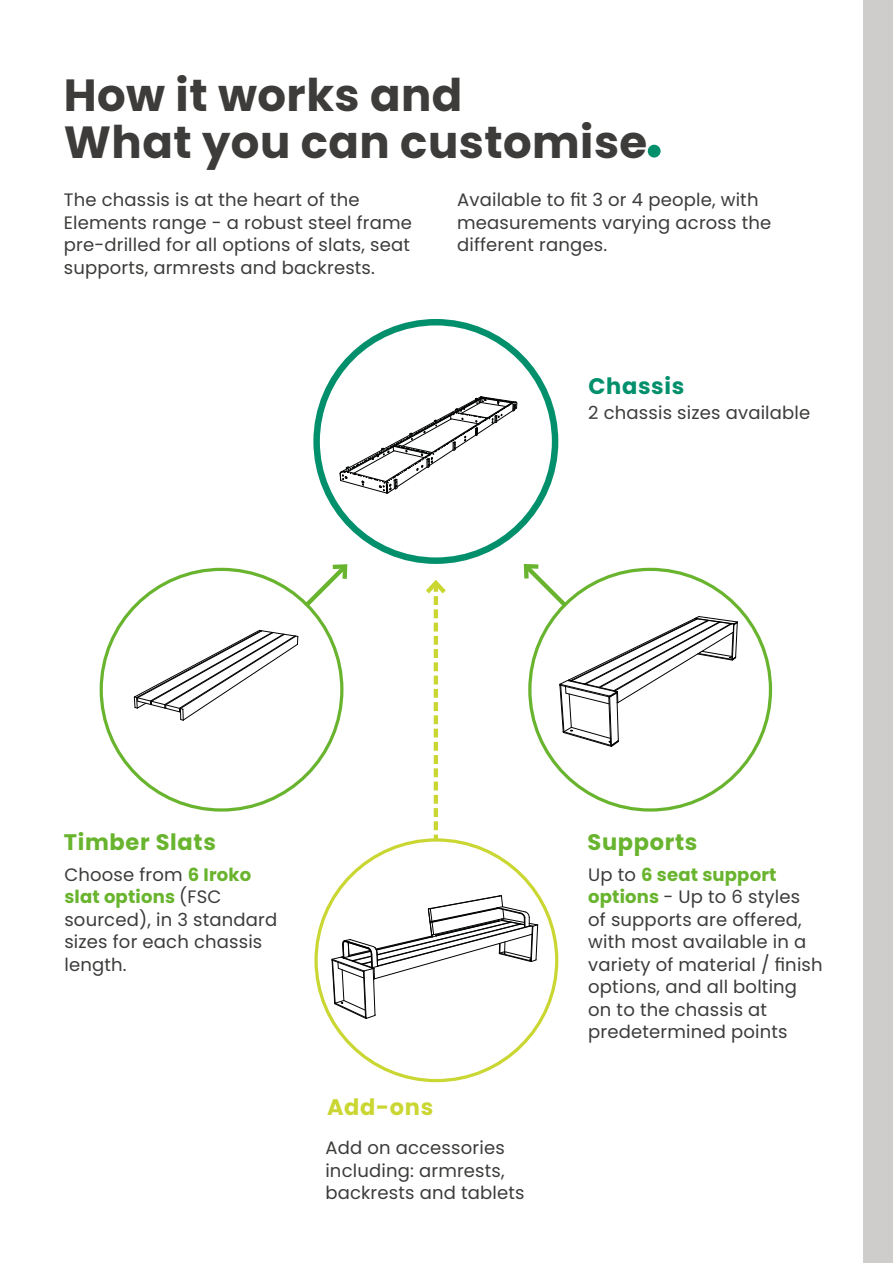
<style>
.page{position:relative;width:893px;height:1263px;background:#fff}
.page>*{position:absolute;margin:0;border:0;box-sizing:border-box;transform-origin:0 0}
.t1{font:700 45px/46.5px "Poppins";letter-spacing:.01em;color:#3d3c3b}
.t2{font:700 22.5px "Poppins";letter-spacing:.03em;color:#69b42e}
.t3{font:700 22.5px "Poppins";letter-spacing:.03em;color:#028f6b}
.t4{font:700 22.5px "Poppins";letter-spacing:.03em;color:#cad632}
.t5{font:18px/22.5px "Poppins";letter-spacing:.01em;color:#3d3c3b}
.s1{font-weight:700;color:#69b42e}
</style>
<div class="page">
<div style="left:863px;top:0;width:30px;height:1263px;background:#cfcdcc"></div>
<div style="left:648px;top:145px;width:13px;height:13px;background:#028f6b;border-radius:50%"></div>
<svg style="left:426px;top:580px;width:20px;height:258px"></svg>
<div style="left:313px;top:319px;width:245px;height:245px;border:6px solid #028f6b;border-radius:50%"></div>
<svg style="left:340px;top:396px;width:177px;height:98px"></svg>
<svg style="left:134px;top:564px;width:214px;height:157px"></svg>
<svg style="left:523px;top:564px;width:215px;height:183px"></svg>
<svg style="left:332px;top:895px;width:206px;height:124px"></svg>
<h1 class="t1" style="left:64px;top:72px;width:585px">How it works and<br>What you can customise</h1>
<p class="t5" style="left:64px;top:189px;width:350px">The chassis is at the heart of the Elements range - a robust steel frame pre-drilled for all options of slats, seat supports, armrests and backrests.</p>
<p class="t5" style="left:457px;top:189px;width:316px">Available to fit 3 or 4 people, with measurements varying across the different ranges.</p>
<p class="t3" style="left:588px;top:373px;width:97px">Chassis</p>
<p class="t5" style="left:588px;top:401px;width:224px">2 chassis sizes available</p>
<p class="t2" style="left:64px;top:829px;width:154px">Timber Slats</p>
<p class="t5" style="left:64px;top:863px;width:214px">Choose from <span class="s1">6 Iroko slat options</span> (FSC sourced), in 3 standard sizes for each chassis length.</p>
<p class="t4" style="left:327px;top:1093px;width:108px">Add-ons</p>
<p class="t5" style="left:325px;top:1137px;width:201px">Add on accessories including: armrests, backrests and tablets</p>
<p class="t2" style="left:588px;top:829px;width:111px">Supports</p>
<p class="t5" style="left:588px;top:863px;width:236px">Up to <span class="s1">6 seat support options</span> - Up to 6 styles<br>of supports are offered, with most available in a variety of material / finish options, and all bolting on to the chassis at predetermined points</p>
</div>
